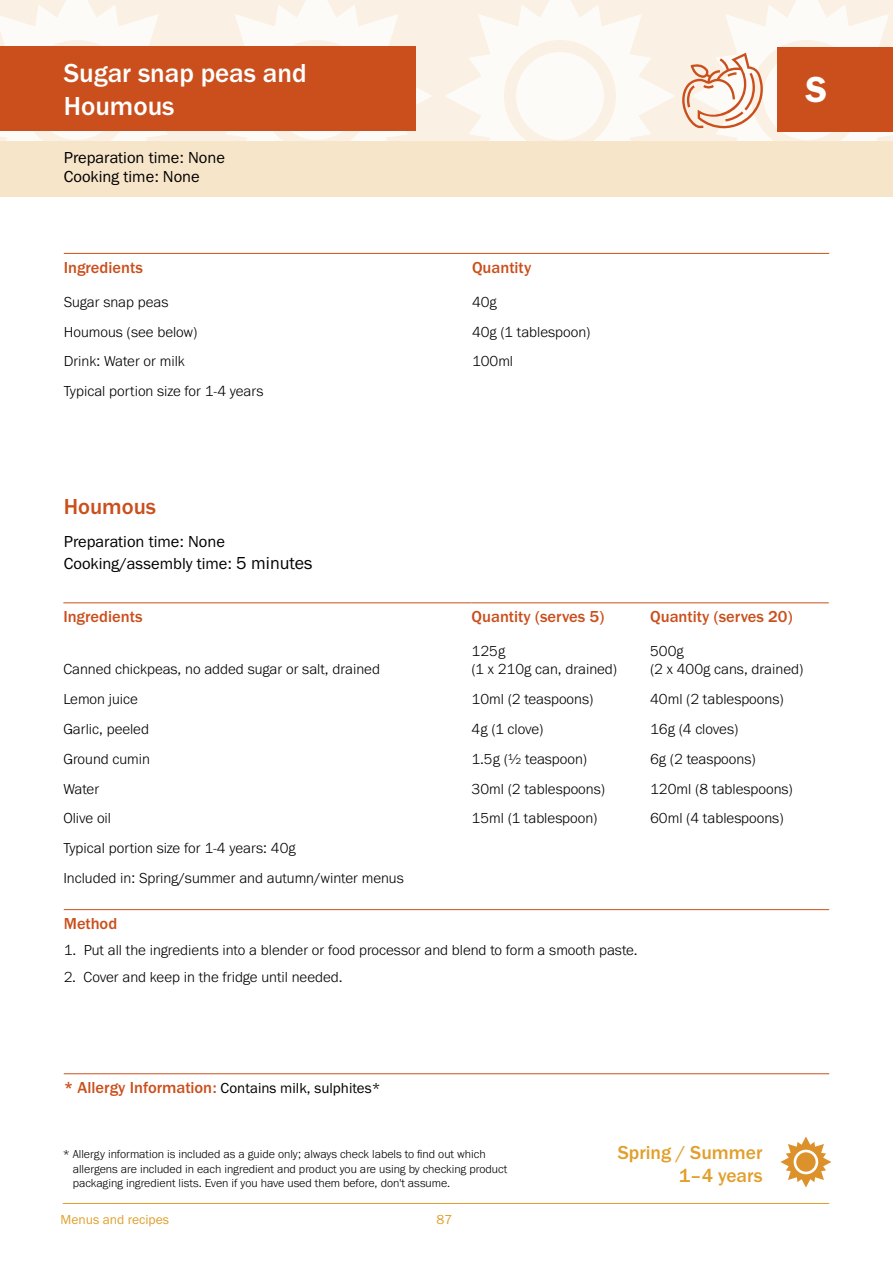
<style>
.page{position:relative;width:893px;height:1263px;background:#fff}
.page>*{position:absolute;margin:0;border:0;box-sizing:border-box;transform-origin:0 0}
.Tabs_text{font:37.5px "Franklin Gothic URW Dem";color:#fff}
.t1{font:500 27px/33px "Franklin Gothic URW";color:#fff}
.H2_15pt{font:500 22.5px "Franklin Gothic URW";color:#ca4f1c}
.Sprint_Summer_text_a{font:500 19.5px "Franklin Gothic URW";color:#e19f2c}
.Prep_time___cook_tim{font:16.5px "Franklin Gothic URW Boo";color:#000}
.H5___Ingredients___M{font:500 16.5px "Franklin Gothic URW";color:#ca4f1c}
.recipe_list{font:300 15px/18px "Franklin Gothic URW";color:#000}
.Method_lists{font:300 15px "Franklin Gothic URW";color:#000}
.Serving_suggetsions{font:15px "Franklin Gothic URW Boo";color:#000}
.t2{font:13.5px "Franklin Gothic URW Boo";color:#e19f2c}
.Footnote{font:300 12px/14.4px "Franklin Gothic URW";color:#000}
.s1{font-size:18px}
.s2{font-family:"Franklin Gothic URW";font-weight:500;font-size:16.5px;color:#ca4f1c}
</style>
<div class="page">
<hr style="left:63px;top:1203px;width:766px;height:1px;background:#e19f2c">
<hr style="left:64px;top:253px;width:408px;height:1px;background:#ca4f1c">
<hr style="left:472px;top:253px;width:357px;height:1px;background:#ca4f1c">
<svg style="left:780px;top:1136px;width:51px;height:51px"></svg>
<div style="left:796px;top:1152px;width:20px;height:20px;background:#dc912b;border-radius:50%"></div>
<svg style="left:0;top:0;width:193px;height:141px"></svg>
<div style="left:33px;top:52px;width:88px;height:88px;background:#fdfbf8;border-radius:50%"></div>
<svg style="left:201px;top:0;width:232px;height:141px;fill:#faf0e3"></svg>
<div style="left:273px;top:52px;width:87px;height:88px;background:#fdfbf8;border-radius:50%"></div>
<svg style="left:444px;top:0;width:232px;height:141px;fill:#faf0e3"></svg>
<div style="left:516px;top:52px;width:88px;height:88px;background:#fdfbf8;border-radius:50%"></div>
<div style="left:0;top:47px;width:415px;height:84px;background:#ca4f1c"></div>
<svg style="left:682px;top:0;width:211px;height:141px"></svg>
<div style="left:0;top:141px;width:893px;height:56px;background:#f7e5ca"></div>
<hr style="left:64px;top:1073px;width:765px;height:1px;background:#ca4f1c">
<hr style="left:63px;top:602px;width:409px;height:1px;background:#ca4f1c">
<hr style="left:472px;top:602px;width:178px;height:1px;background:#ca4f1c">
<hr style="left:650px;top:602px;width:179px;height:1px;background:#ca4f1c">
<hr style="left:64px;top:909px;width:765px;height:1px;background:#ca4f1c">
<h2 class="t1" style="left:64px;top:56px;width:244px">Sugar snap peas and<br>Houmous</h2>
<p class="Prep_time___cook_tim" style="left:64px;top:147px;width:163px">Preparation time: None</p>
<p class="Prep_time___cook_tim" style="left:64px;top:167px;width:138px">Cooking time: None</p>
<h5 class="H5___Ingredients___M" style="left:64px;top:257px;width:81px">Ingredients</h5>
<h5 class="H5___Ingredients___M" style="left:472px;top:257px;width:61px">Quantity</h5>
<p class="recipe_list" style="left:64px;top:293px;width:106px">Sugar snap peas</p>
<p class="recipe_list" style="left:472px;top:293px;width:26px">40g</p>
<p class="recipe_list" style="left:64px;top:322px;width:135px">Houmous (see below)</p>
<p class="recipe_list" style="left:472px;top:322px;width:120px">40g (1 tablespoon)</p>
<p class="recipe_list" style="left:64px;top:352px;width:123px">Drink: Water or milk</p>
<p class="recipe_list" style="left:472px;top:352px;width:43px">100ml</p>
<p class="recipe_list" style="left:64px;top:382px;width:201px">Typical portion size for 1-4 years</p>
<p class="H2_15pt" style="left:64px;top:492px;width:94px">Houmous</p>
<p class="Prep_time___cook_tim" style="left:64px;top:531px;width:163px">Preparation time: None</p>
<p class="Prep_time___cook_tim" style="left:64px;top:553px;width:250px">Cooking/assembly time: <span class="s1">5 minutes</span></p>
<p class="Tabs_text" style="left:805px;top:66px;width:23px">S</p>
<h5 class="H5___Ingredients___M" style="left:63px;top:607px;width:81px">Ingredients</h5>
<h5 class="H5___Ingredients___M" style="left:472px;top:607px;width:134px">Quantity (serves 5)</h5>
<h5 class="H5___Ingredients___M" style="left:650px;top:607px;width:144px">Quantity (serves 20)</h5>
<p class="recipe_list" style="left:63px;top:660px;width:318px">Canned chickpeas, no added sugar or salt, drained</p>
<p class="recipe_list" style="left:472px;top:642px;width:147px">125g<br>(1 x 210g can, drained)</p>
<p class="recipe_list" style="left:650px;top:642px;width:155px">500g<br>(2 x 400g cans, drained)</p>
<p class="recipe_list" style="left:63px;top:690px;width:76px">Lemon juice</p>
<p class="recipe_list" style="left:472px;top:690px;width:123px">10ml (2 teaspoons)</p>
<p class="recipe_list" style="left:650px;top:690px;width:135px">40ml (2 tablespoons)</p>
<p class="recipe_list" style="left:63px;top:720px;width:87px">Garlic, peeled</p>
<p class="recipe_list" style="left:472px;top:720px;width:73px">4g (1 clove)</p>
<p class="recipe_list" style="left:650px;top:720px;width:90px">16g (4 cloves)</p>
<p class="recipe_list" style="left:63px;top:749px;width:88px">Ground cumin</p>
<p class="recipe_list" style="left:472px;top:749px;width:117px">1.5g (½ teaspoon)</p>
<p class="recipe_list" style="left:650px;top:749px;width:107px">6g (2 teaspoons)</p>
<p class="recipe_list" style="left:63px;top:779px;width:37px">Water</p>
<p class="recipe_list" style="left:472px;top:779px;width:135px">30ml (2 tablespoons)</p>
<p class="recipe_list" style="left:650px;top:779px;width:144px">120ml (8 tablespoons)</p>
<p class="recipe_list" style="left:63px;top:809px;width:49px">Olive oil</p>
<p class="recipe_list" style="left:472px;top:809px;width:128px">15ml (1 tablespoon)</p>
<p class="recipe_list" style="left:650px;top:809px;width:135px">60ml (4 tablespoons)</p>
<p class="recipe_list" style="left:63px;top:839px;width:234px">Typical portion size for 1-4 years: 40g</p>
<p class="recipe_list" style="left:63px;top:868px;width:342px">Included in: Spring/summer and autumn/winter menus</p>
<h5 class="H5___Ingredients___M" style="left:64px;top:913px;width:55px">Method</h5>
<p class="Method_lists" style="left:64px;top:941px;width:575px">1. Put all the ingredients into a blender or food processor and blend to form a smooth paste.</p>
<p class="Method_lists" style="left:64px;top:967px;width:280px">2. Cover and keep in the fridge until needed.</p>
<p class="Serving_suggetsions" style="left:64px;top:1079px;width:318px"><span class="s2">* Allergy Information:</span> Contains milk, sulphites*</p>
<p class="Footnote" style="left:73px;top:1147px;width:436px;text-indent:-10px">* Allergy information is included as a guide only; always check labels to find out which allergens are included in each ingredient and product you are using by checking product packaging ingredient lists. Even if you have used them before, don't assume.</p>
<p class="t2" style="left:61px;top:1211px;width:110px">Menus and recipes</p>
<p class="t2" style="left:436px;top:1211px;width:17px">87</p>
<p class="Sprint_Summer_text_a" style="left:618px;top:1140px;width:146px">Spring / Summer</p>
<p class="Sprint_Summer_text_a" style="left:679px;top:1163px;width:85px">1–4 years</p>
</div>
